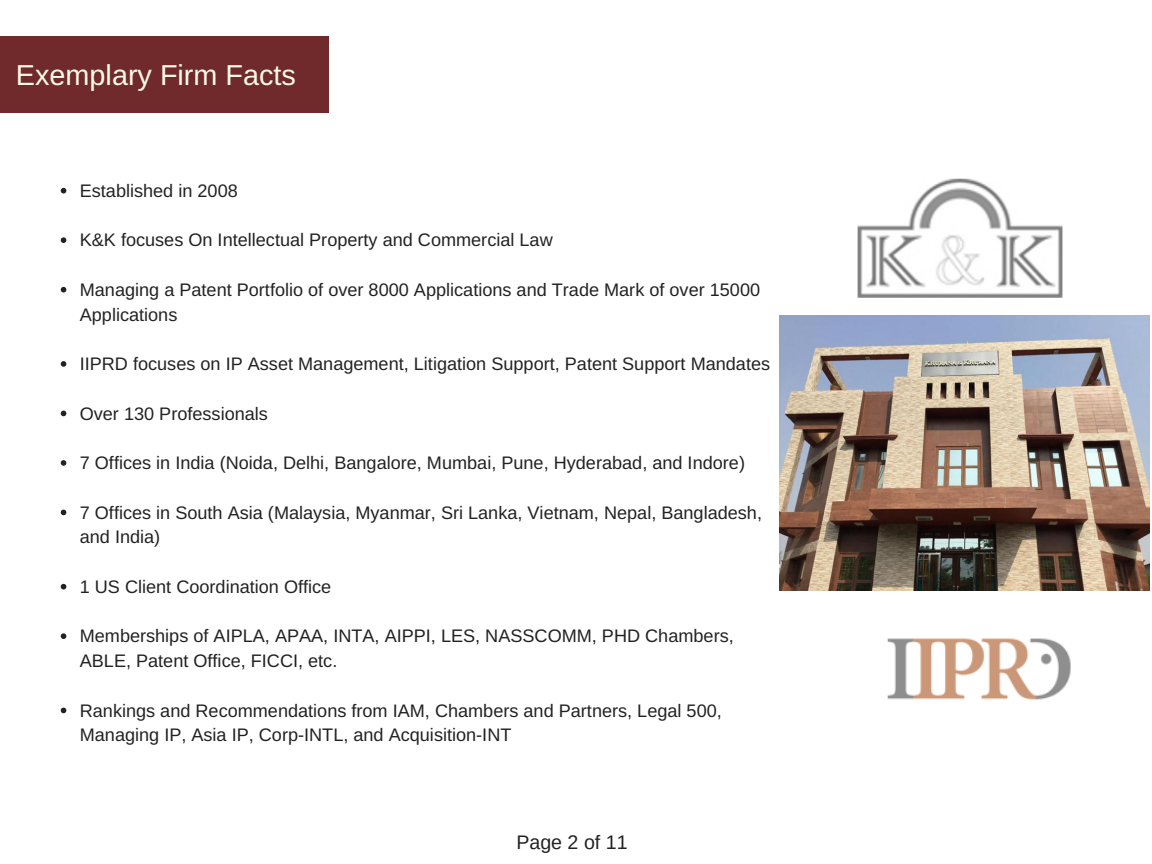
<style>
.page{position:relative;width:1152px;height:864px;background:#fff}
.page>*{position:absolute;margin:0;border:0;box-sizing:border-box;transform-origin:0 0}
.t1{font:28.8px "Arimo";color:#fcf9e6}
.t2{font:19.65px "Arimo";color:#222}
.t3{font:18.15px/24.8px "Arimo";color:#222}
</style>
<div class="page">
<div style="left:0;top:36px;width:328px;height:77px;background:#702a2c"></div>
<svg style="left:61px;top:188px;width:5px;height:6px"></svg>
<svg style="left:61px;top:237px;width:5px;height:6px"></svg>
<svg style="left:61px;top:287px;width:5px;height:5px"></svg>
<svg style="left:61px;top:361px;width:5px;height:6px"></svg>
<svg style="left:61px;top:411px;width:5px;height:5px"></svg>
<svg style="left:61px;top:460px;width:5px;height:6px"></svg>
<svg style="left:61px;top:510px;width:5px;height:5px"></svg>
<svg style="left:61px;top:584px;width:5px;height:6px"></svg>
<svg style="left:61px;top:633px;width:5px;height:6px"></svg>
<svg style="left:61px;top:708px;width:5px;height:5px"></svg>
<img style="left:857px;top:178px;width:206px;height:120px">
<img style="left:887px;top:638px;width:184px;height:62px">
<img style="left:780px;top:315px;width:370px;height:276px">
<h1 class="t1" style="left:16px;top:59px;width:281px">Exemplary Firm Facts</h1>
<p class="t3" style="left:80px;top:178px;width:160px">Established in 2008</p>
<p class="t3" style="left:80px;top:228px;width:474px">K&amp;K focuses On Intellectual Property and Commercial Law</p>
<p class="t3" style="left:80px;top:277px;width:682px">Managing a Patent Portfolio of over 8000 Applications and Trade Mark of over 15000<br>Applications</p>
<p class="t3" style="left:80px;top:351px;width:692px">IIPRD focuses on IP Asset Management, Litigation Support, Patent Support Mandates</p>
<p class="t3" style="left:80px;top:401px;width:190px">Over 130 Professionals</p>
<p class="t3" style="left:80px;top:450px;width:667px">7 Offices in India (Noida, Delhi, Bangalore, Mumbai, Pune, Hyderabad, and Indore)</p>
<p class="t3" style="left:80px;top:500px;width:684px">7 Offices in South Asia (Malaysia, Myanmar, Sri Lanka, Vietnam, Nepal, Bangladesh, and India)</p>
<p class="t3" style="left:80px;top:574px;width:253px">1 US Client Coordination Office</p>
<p class="t3" style="left:80px;top:624px;width:655px">Memberships of AIPLA, APAA, INTA, AIPPI, LES, NASSCOMM, PHD Chambers,<br>ABLE, Patent Office, FICCI, etc.</p>
<p class="t3" style="left:80px;top:698px;width:644px">Rankings and Recommendations from IAM, Chambers and Partners, Legal 500,<br>Managing IP, Asia IP, Corp-INTL, and Acquisition-INT</p>
<p class="t2" style="left:516px;top:832px;width:113px">Page 2 of 11</p>
</div>
